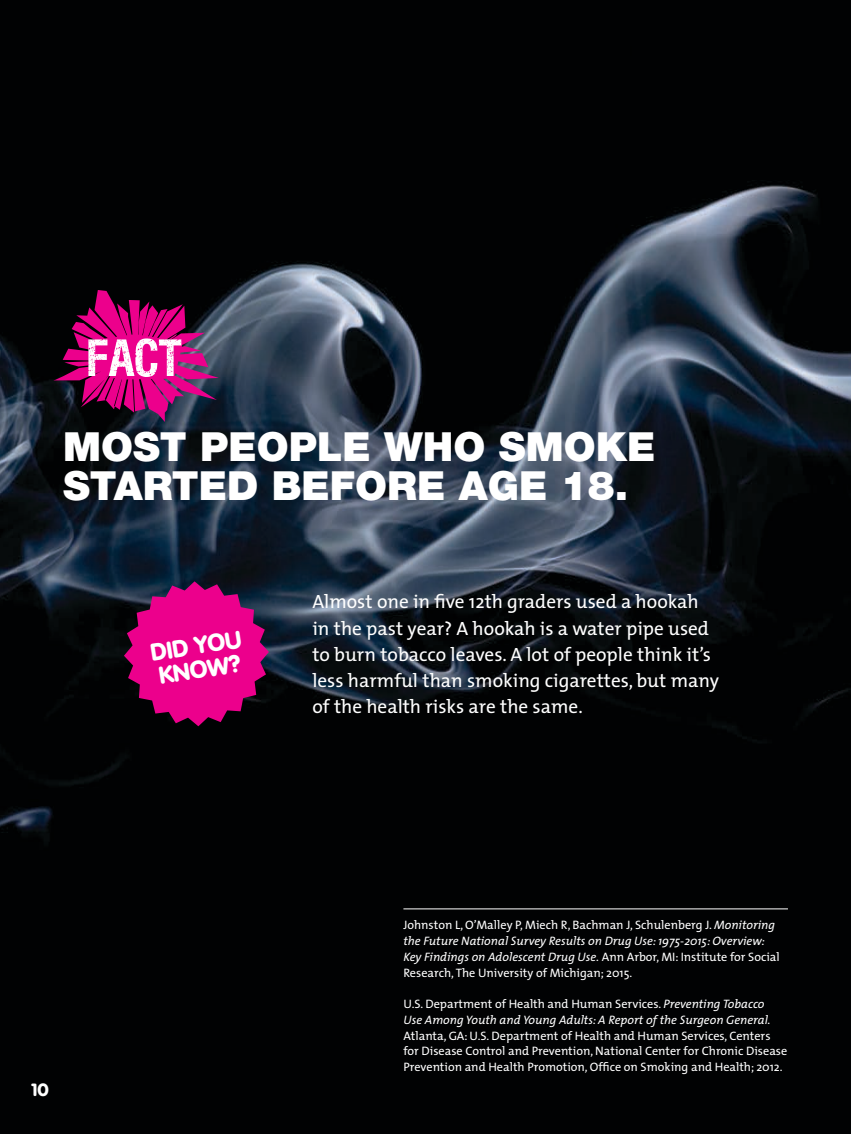
<style>
.page{position:relative;width:851px;height:1134px;background:#fff}
.page>*{position:absolute;margin:0;border:0;box-sizing:border-box;transform-origin:0 0}
.t1{font:900 40.25px/38.9px "Helvetica Neue";color:#fff}
.t2{font:900 23.97px/24px "VAG Rounded";color:#fff}
.t3{font:19.25px/26.2px "The Mix";color:#fff}
.t4{font:900 17.5px "VAG Rounded";color:#fff}
.t5{font:12.25px/15.8px "The Mix";color:#fff}
.s1{font-style:italic}
</style>
<div class="page">
<img style="left:0;top:0;width:850px;height:1134px">
<hr style="left:403px;top:908px;width:385px;height:1px;background:#fff">
<svg style="left:53px;top:290px;width:166px;height:132px;background:#7e1f5d"></svg>
<svg style="left:124px;top:581px;width:145px;height:145px;background:#a60569"></svg>
<p class="t1" style="left:63px;top:427px;width:594px">MOST PEOPLE WHO SMOKE<br>STARTED BEFORE AGE 18.</p>
<p class="t2" style="left:149px;top:641px;width:93px;rotate:-9deg">DID YOU<br>KNOW?</p>
<p class="t3" style="left:312px;top:588px;width:408px">Almost one in five 12th graders used a hookah in the past year? A hookah is a water pipe used to burn tobacco leaves. A lot of people think it’s less harmful than smoking cigarettes, but many of the health risks are the same.</p>
<h3 class="t4" style="left:32px;top:1080px;width:19px">10</h3>
<p class="t5" style="left:403px;top:917px;width:378px">Johnston L, O’Malley P, Miech R, Bachman J, Schulenberg J. <span class="s1">Monitoring the Future National Survey Results on Drug Use: 1975-2015: Overview:<br>Key Findings on Adolescent Drug Use.</span> Ann Arbor, MI: Institute for Social Research, The University of Michigan; 2015.</p>
<p class="t5" style="left:403px;top:996px;width:385px">U.S. Department of Health and Human Services. <span class="s1">Preventing Tobacco<br>Use Among Youth and Young Adults: A Report of the Surgeon General.<br></span>Atlanta, GA: U.S. Department of Health and Human Services, Centers for Disease Control and Prevention, National Center for Chronic Disease Prevention and Health Promotion, Office on Smoking and Health; 2012.</p>
</div>
